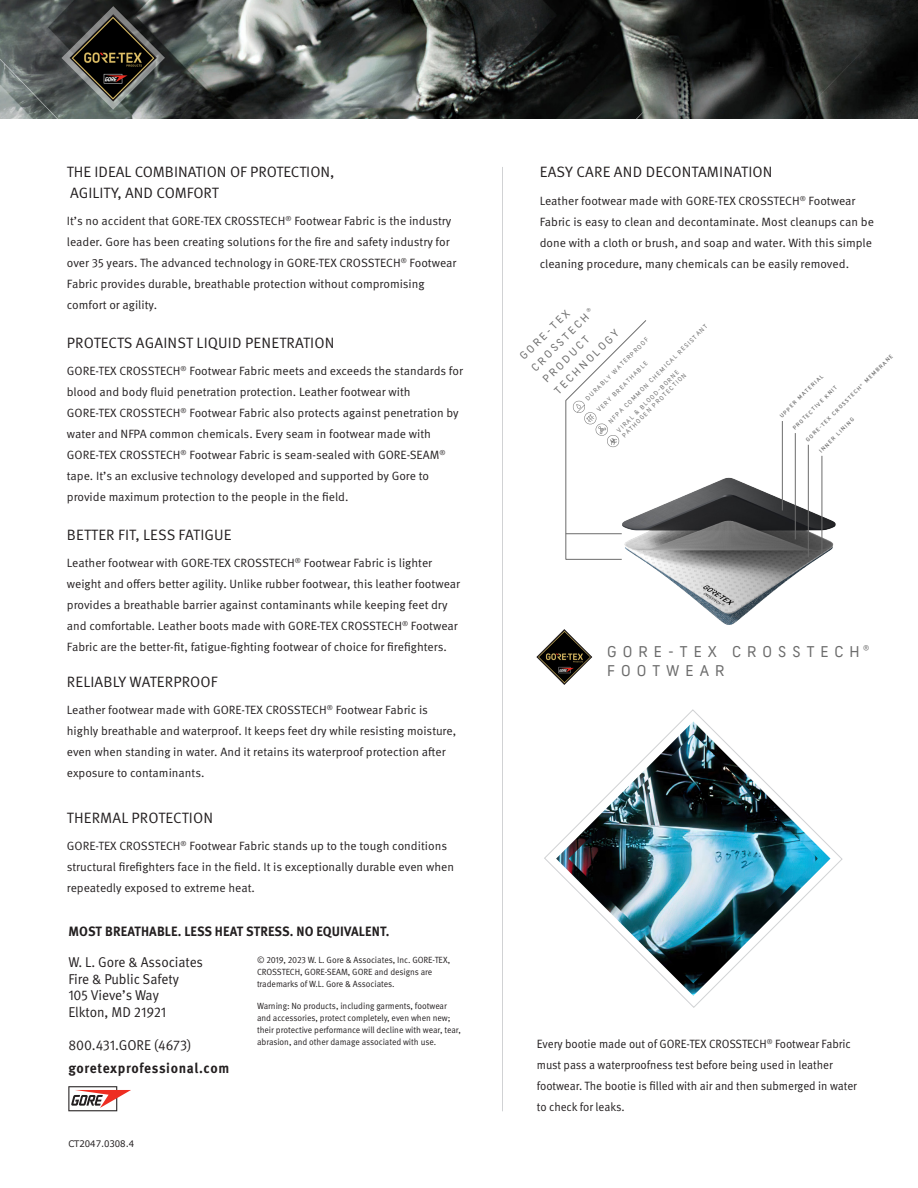
<style>
.page{position:relative;width:918px;height:1188px;background:#fff}
.page>*{position:absolute;margin:0;border:0;box-sizing:border-box;transform-origin:0 0}
.t1{font:15.45px/18.3px "GORE Fabrics TT";letter-spacing:.39em;color:#6c6c6c}
.Body_Copy{font:15px/21px "Meta OT";letter-spacing:.01em;color:#231f20}
.t2{font:14.25px/16.5px "Meta OT";letter-spacing:-.005em;color:#231f20;scale:.95 1}
.t3{font:700 14.25px "Meta OT";letter-spacing:.045em;color:#231f20;scale:.95 1}
.t4{font:700 13.5px "Meta OT";letter-spacing:.01em;color:#231f20;scale:.95 1}
.Body_Copy-2{font:12px/21px "Meta OT";color:#231f20}
.Body_Copy-3{font:12px/21px "Meta OT";color:#231f20;scale:.95 1}
.t5{font:10.65px/16.4px "GORE Fabrics TT";color:#6c6c6c}
.t6{font:9px/12px "Meta OT";letter-spacing:-.005em;color:#231f20;scale:.95 1}
.t7{font:9px "Verdana";letter-spacing:-.005em;color:#231f20;scale:.95 1}
.t8{font:6.3px/12.3px "GORE Fabrics TT";color:#6c6c6c}
.t9{font:500 5.55px "GORE Fabrics TT";color:#6c6c6c}
</style>
<div class="page">
<img style="left:556px;top:721px;width:274px;height:275px">
<img style="left:569px;top:734px;width:249px;height:249px">
<hr style="left:502px;top:167px;width:1px;height:944px;background:#d1d2d4">
<img style="left:0;top:0;width:918px;height:119px">
<svg style="left:61px;top:6px;width:104px;height:104px;background:#41423d"></svg>
<img style="left:642px;top:421px;width:194px;height:204px">
<hr style="left:782px;top:421px;width:1px;height:90px;background:#6c6c6c">
<hr style="left:795px;top:433px;width:1px;height:106px;background:#6c6c6c">
<hr style="left:808px;top:445px;width:1px;height:112px;background:#6c6c6c">
<hr style="left:822px;top:456px;width:1px;height:99px;background:#6c6c6c">
<svg style="left:537px;top:629px;width:55px;height:56px"></svg>
<svg style="left:68px;top:1086px;width:63px;height:25px"></svg>
<svg style="left:565px;top:320px;width:82px;height:240px"></svg>
<p class="Body_Copy" style="left:67px;top:161px;width:269px">THE IDEAL COMBINATION OF PROTECTION,<br>AGILITY, AND COMFORT</p>
<p class="Body_Copy-2" style="left:67px;top:210px;width:391px">It’s no accident that GORE-TEX CROSSTECH<sup>®</sup> Footwear Fabric is the industry leader. Gore has been creating solutions for the fire and safety industry for over 35 years. The advanced technology in GORE-TEX CROSSTECH<sup>®</sup> Footwear Fabric provides durable, breathable protection without compromising comfort or agility.</p>
<p class="Body_Copy" style="left:67px;top:333px;width:269px">PROTECTS AGAINST LIQUID PENETRATION</p>
<p class="Body_Copy-2" style="left:67px;top:361px;width:398px">GORE-TEX CROSSTECH<sup>®</sup> Footwear Fabric meets and exceeds the standards for blood and body fluid penetration protection. Leather footwear with GORE-TEX CROSSTECH<sup>®</sup> Footwear Fabric also protects against penetration by water and NFPA common chemicals. Every seam in footwear made with GORE-TEX CROSSTECH<sup>®</sup> Footwear Fabric is seam-sealed with GORE-SEAM<sup>® </sup>tape. It’s an exclusive technology developed and supported by Gore to provide maximum protection to the people in the field.</p>
<p class="Body_Copy" style="left:67px;top:525px;width:166px">BETTER FIT, LESS FATIGUE</p>
<p class="Body_Copy-2" style="left:67px;top:553px;width:395px">Leather footwear with GORE-TEX CROSSTECH<sup>®</sup> Footwear Fabric is lighter weight and offers better agility. Unlike rubber footwear, this leather footwear provides a breathable barrier against contaminants while keeping feet dry and comfortable. Leather boots made with GORE-TEX CROSSTECH<sup>®</sup> Footwear Fabric are the better-fit, fatigue-fighting footwear of choice for firefighters.</p>
<p class="Body_Copy" style="left:67px;top:672px;width:152px">RELIABLY WATERPROOF</p>
<p class="Body_Copy-2" style="left:67px;top:700px;width:391px">Leather footwear made with GORE-TEX CROSSTECH<sup>®</sup> Footwear Fabric is highly breathable and waterproof. It keeps feet dry while resisting moisture, even when standing in water. And it retains its waterproof protection after exposure to contaminants.</p>
<p class="Body_Copy" style="left:67px;top:807px;width:148px">THERMAL PROTECTION</p>
<p class="Body_Copy-2" style="left:67px;top:836px;width:389px">GORE-TEX CROSSTECH<sup>®</sup> Footwear Fabric stands up to the tough conditions structural firefighters face in the field. It is exceptionally durable even when repeatedly exposed to extreme heat.</p>
<p class="t4" style="left:68px;top:923px;width:340px">MOST BREATHABLE. LESS HEAT STRESS. NO EQUIVALENT.</p>
<p class="t2" style="left:68px;top:954px;width:143px">W. L. Gore &amp; Associates<br>Fire &amp; Public Safety<br>105 Vieve’s Way<br>Elkton, MD 21921</p>
<p class="t2" style="left:68px;top:1037px;width:131px">800.431.GORE (4673)</p>
<p class="t3" style="left:68px;top:1059px;width:171px">goretexprofessional.com</p>
<p class="t7" style="left:68px;top:1138px;width:71px">CT2047.0308.4</p>
<p class="t6" style="left:257px;top:954px;width:205px">© 2019, 2023 W. L. Gore &amp; Associates, Inc. GORE-TEX,<br>CROSSTECH, GORE-SEAM, GORE and designs are trademarks of W.L. Gore &amp; Associates.</p>
<p class="t6" style="left:257px;top:1000px;width:216px">Warning: No products, including garments, footwear and accessories, protect completely, even when new; their protective performance will decline with wear, tear, abrasion, and other damage associated with use.</p>
<p class="Body_Copy" style="left:540px;top:161px;width:234px">EASY CARE AND DECONTAMINATION</p>
<p class="Body_Copy-2" style="left:540px;top:190px;width:336px">Leather footwear made with GORE-TEX CROSSTECH<sup>®</sup> Footwear Fabric is easy to clean and decontaminate. Most cleanups can be done with a cloth or brush, and soap and water. With this simple cleaning procedure, many chemicals can be easily removed.</p>
<p class="t5" style="left:521px;top:353px;width:88px;rotate:-45deg">TECHNOLOGY</p>
<p class="t5" style="left:516px;top:352px;width:88px;rotate:-45deg">GORE-TEX<br>CROSSTECH®<br>PRODUCT<br>TECHNOLOGY</p>
<p class="t8" style="left:605px;top:418px;width:139px;rotate:-45deg">NFPA COMMON CHEMICAL RESISTANT<br>VIRAL &amp; BLOOD-BORNE</p>
<p class="t8" style="left:565px;top:373px;width:70px;rotate:-45deg">VERY BREATHABLE</p>
<p class="t8" style="left:585px;top:393px;width:86px;rotate:-45deg">VIRAL &amp; BLOOD-BORNE</p>
<p class="t8" style="left:597px;top:380px;width:67px;rotate:-45deg">BLY WATERPROOF</p>
<p class="t8" style="left:594px;top:407px;width:70px;rotate:-45deg">VERY BREATHABLE</p>
<p class="t8" style="left:619px;top:432px;width:89px;rotate:-45deg">PATHOGEN PROTECTION</p>
<p class="t9" style="left:804px;top:438px;width:122px;rotate:-45deg">GORE-TEX CROSSTECH® MEMBRANE</p>
<p class="t9" style="left:778px;top:415px;width:60px;rotate:-45deg">UPPER MATERIAL</p>
<p class="t9" style="left:791px;top:427px;width:62px;rotate:-45deg">PROTECTIVE KNIT</p>
<p class="t9" style="left:818px;top:449px;width:48px;rotate:-45deg">INNER LINING</p>
<p class="t1" style="left:607px;top:643px;width:264px">GORE-TEX CROSSTECH®<br>FOOTWEAR</p>
<p class="Body_Copy-3" style="left:537px;top:1034px;width:338px">Every bootie made out of GORE-TEX CROSSTECH<sup>®</sup> Footwear Fabric must pass a waterproofness test before being used in leather footwear. The bootie is filled with air and then submerged in water to check for leaks.</p>
</div>
